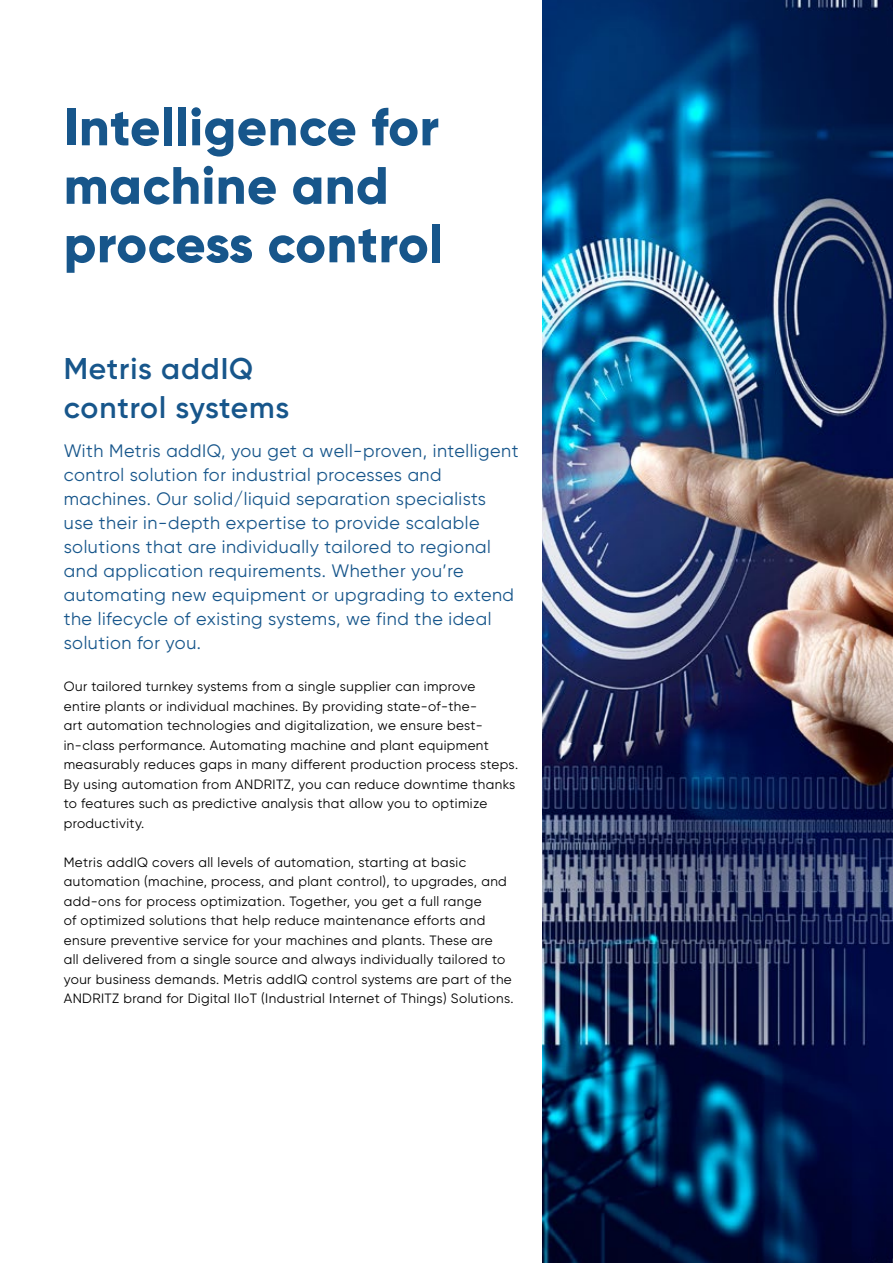
<style>
.page{position:relative;width:893px;height:1263px;background:#fff}
.page>*{position:absolute;margin:0;border:0;box-sizing:border-box;transform-origin:0 0}
.t1{font:800 52.5px/58.5px "Gilroy";letter-spacing:.01em;color:#17568b}
.t2{font:600 30px/39px "Gilroy";letter-spacing:.03em;color:#17568b}
.t3{font:18px/24px "Gilroy";letter-spacing:.03em;color:#17568b}
.t4{font:13.5px/19.5px "Gilroy";letter-spacing:.03em;color:#000}
</style>
<div class="page">
<img style="left:542px;top:0;width:351px;height:1263px">
<h1 class="t1" style="left:64px;top:97px;width:381px">Intelligence for machine and process control</h1>
<h2 class="t2" style="left:64px;top:349px;width:227px">Metris addIQ control systems</h2>
<p class="t3" style="left:64px;top:439px;width:456px">With Metris addIQ, you get a well-proven, intelligent control solution for industrial processes and machines. Our solid/liquid separation specialists use their in-depth expertise to provide scalable solutions that are individually tailored to regional and application requirements. Whether you’re automating new equipment or upgrading to extend the lifecycle of existing systems, we find the ideal solution for you.</p>
<p class="t4" style="left:64px;top:677px;width:456px">Our tailored turnkey systems from a single supplier can improve<br>entire plants or individual machines. By providing state-of-the-<br>art automation technologies and digitalization, we ensure best&shy;in-class performance. Automating machine and plant equipment measurably reduces gaps in many different production process steps.<br>By using automation from ANDRITZ, you can reduce downtime thanks to features such as predictive analysis that allow you to optimize productivity.</p>
<p class="t4" style="left:64px;top:852px;width:451px">Metris addIQ covers all levels of automation, starting at basic automation (machine, process, and plant control), to upgrades, and add-ons for process optimization. Together, you get a full range<br>of optimized solutions that help reduce maintenance efforts and ensure preventive service for your machines and plants. These are<br>all delivered from a single source and always individually tailored to your business demands. Metris addIQ control systems are part of the ANDRITZ brand for Digital IIoT (Industrial Internet of Things) Solutions.</p>
</div>
